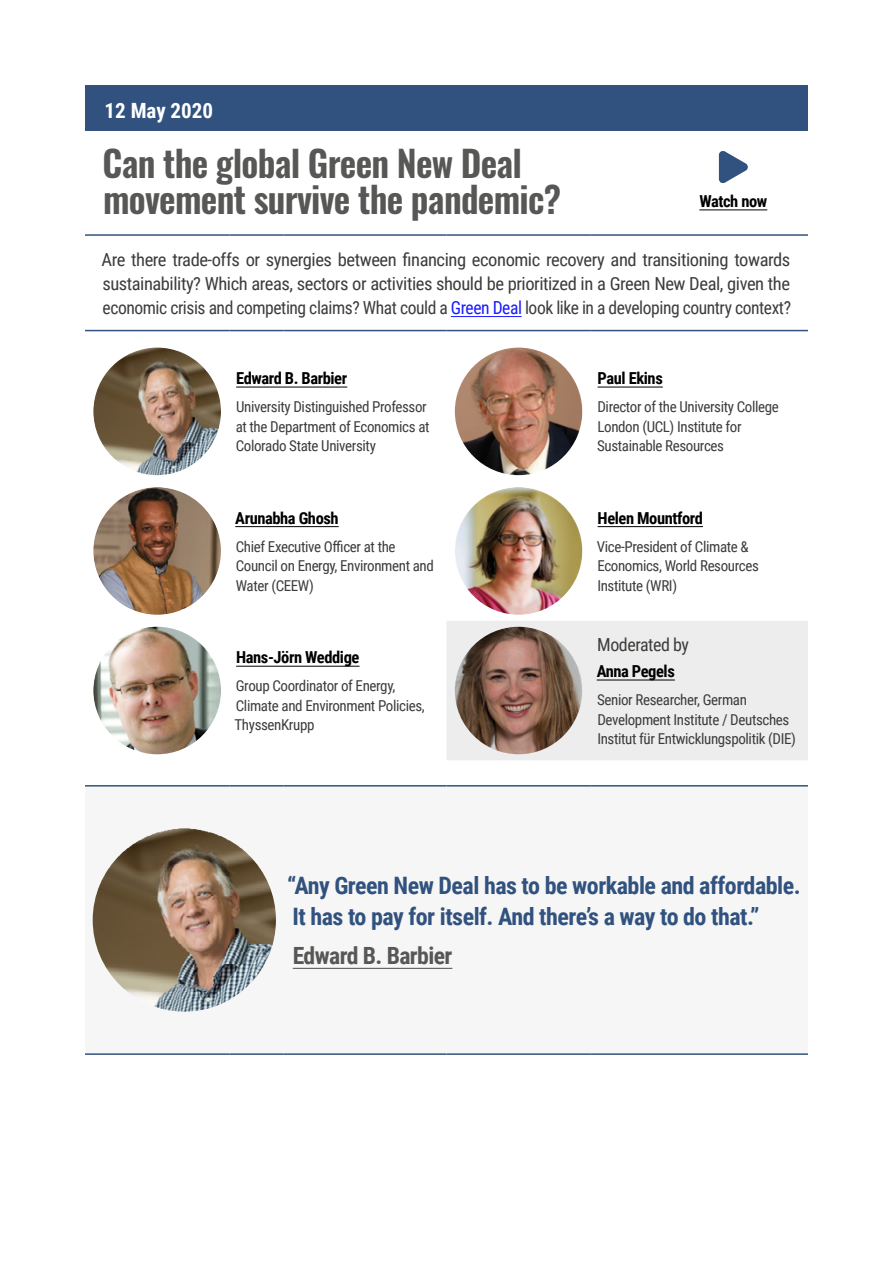
<style>
.page{position:relative;width:893px;height:1263px;background:#fff}
.page>*{position:absolute;margin:0;border:0;box-sizing:border-box;transform-origin:0 0}
.t1{font:600 36px/36px "Oswald";letter-spacing:-.02em;color:#575756}
.t2{font:700 24px/31.5px "Roboto Condensed";letter-spacing:-.02em;color:#31527f}
.t3{font:700 23.7px "Roboto Condensed";letter-spacing:-.025em;color:#575756}
.t4{font:700 21px "Roboto Condensed";color:#fff}
.t5{font:18px/24px "Roboto Condensed";letter-spacing:-.025em;color:#3c3c3b;text-align:justify}
.t6{font:700 16.5px "Roboto Condensed";letter-spacing:-.025em;color:#000}
.t7{font:15px/19.5px "Roboto Condensed";letter-spacing:-.025em;color:#3c3c3b}
.s1{color:#1a1aff}
</style>
<div class="page">
<div style="left:85px;top:85px;width:723px;height:46px;background:#31527f"></div>
<div style="left:447px;top:621px;width:361px;height:139px;background:#ededed"></div>
<div style="left:85px;top:786px;width:723px;height:226px;background:#f6f6f6"></div>
<hr style="left:85px;top:785px;width:144px;height:1px;background:#31527f">
<hr style="left:229px;top:785px;width:55px;height:1px;background:#31527f">
<hr style="left:284px;top:785px;width:162px;height:1px;background:#31527f">
<hr style="left:446px;top:785px;width:145px;height:1px;background:#31527f">
<hr style="left:591px;top:785px;width:217px;height:1px;background:#31527f">
<hr style="left:85px;top:1053px;width:144px;height:2px;background:#31527f">
<hr style="left:229px;top:1053px;width:55px;height:2px;background:#31527f">
<hr style="left:284px;top:1053px;width:162px;height:2px;background:#31527f">
<hr style="left:446px;top:1053px;width:145px;height:2px;background:#31527f">
<hr style="left:591px;top:1053px;width:217px;height:2px;background:#31527f">
<hr style="left:85px;top:234px;width:144px;height:2px;background:#31527f">
<hr style="left:229px;top:234px;width:55px;height:2px;background:#31527f">
<hr style="left:284px;top:234px;width:162px;height:2px;background:#31527f">
<hr style="left:446px;top:234px;width:145px;height:2px;background:#31527f">
<hr style="left:591px;top:234px;width:217px;height:2px;background:#31527f">
<hr style="left:85px;top:330px;width:144px;height:1px;background:#31527f">
<hr style="left:229px;top:330px;width:55px;height:1px;background:#31527f">
<hr style="left:284px;top:330px;width:162px;height:1px;background:#31527f">
<hr style="left:446px;top:330px;width:145px;height:1px;background:#31527f">
<hr style="left:591px;top:330px;width:217px;height:1px;background:#31527f">
<hr style="left:699px;top:210px;width:68px;height:1px;background:#000">
<svg style="left:718px;top:151px;width:30px;height:32px"></svg>
<hr style="left:451px;top:316px;width:71px;height:1px;background:#1a1aff">
<img style="left:93px;top:348px;width:128px;height:127px;border-radius:64px">
<hr style="left:236px;top:387px;width:111px;height:1px;background:#000">
<img style="left:455px;top:348px;width:127px;height:127px;border-radius:64px">
<hr style="left:598px;top:387px;width:65px;height:1px;background:#000">
<img style="left:93px;top:487px;width:128px;height:128px;border-radius:64px">
<hr style="left:235px;top:526px;width:104px;height:1px;background:#000">
<img style="left:455px;top:487px;width:127px;height:128px;border-radius:64px">
<hr style="left:598px;top:526px;width:105px;height:1px;background:#000">
<img style="left:93px;top:627px;width:128px;height:127px;border-radius:64px">
<hr style="left:236px;top:666px;width:123px;height:1px;background:#000">
<img style="left:455px;top:627px;width:127px;height:127px;border-radius:64px">
<hr style="left:597px;top:680px;width:78px;height:1px;background:#000">
<img style="left:93px;top:828px;width:183px;height:183px;border-radius:92px">
<hr style="left:293px;top:968px;width:159px;height:1px;background:#575756">
<h3 class="t4" style="left:105px;top:96px;width:110px">12 May 2020</h3>
<h1 class="t1" style="left:103px;top:147px;width:460px">Can the global Green New Deal movement survive the pandemic?</h1>
<p class="t6" style="left:699px;top:189px;width:69px">Watch now</p>
<p class="t5" style="left:102px;top:246px;width:691px">Are there trade-offs or synergies between financing economic recovery and transitioning towards sustainability? Which areas, sectors or activities should be prioritized in a Green New Deal, given the economic crisis and competing claims? What could a <span class="s1">Green Deal</span> look like in a developing country context?</p>
<p class="t6" style="left:236px;top:367px;width:113px">Edward B. Barbier</p>
<p class="t7" style="left:236px;top:396px;width:195px">University Distinguished Professor at the Department of Economics at<br>Colorado State University</p>
<p class="t6" style="left:235px;top:506px;width:105px">Arunabha Ghosh</p>
<p class="t7" style="left:236px;top:536px;width:200px">Chief Executive Officer at the<br>Council on Energy, Environment and<br>Water (CEEW)</p>
<p class="t6" style="left:236px;top:646px;width:125px">Hans-Jörn Weddige</p>
<p class="t7" style="left:235px;top:675px;width:192px">Group Coordinator of Energy,<br>Climate and Environment Policies,<br>ThyssenKrupp</p>
<p class="t6" style="left:598px;top:367px;width:67px">Paul Ekins</p>
<p class="t7" style="left:597px;top:396px;width:183px">Director of the University College<br>London (UCL) Institute for<br>Sustainable Resources</p>
<p class="t6" style="left:598px;top:506px;width:107px">Helen Mountford</p>
<p class="t7" style="left:597px;top:536px;width:164px">Vice-President of Climate &amp;<br>Economics, World Resources<br>Institute (WRI)</p>
<p class="t5" style="left:597px;top:631px;width:93px">Moderated by</p>
<p class="t6" style="left:597px;top:660px;width:80px">Anna Pegels</p>
<p class="t7" style="left:597px;top:689px;width:200px">Senior Researcher, German<br>Development Institute / Deutsches<br>Institut für Entwicklungspolitik (DIE)</p>
<h2 class="t2" style="left:287px;top:869px;width:515px">“Any Green New Deal has to be workable and affordable.<br>It has to pay for itself. And there’s a way to do that.”</h2>
<h3 class="t3" style="left:293px;top:939px;width:161px">Edward B. Barbier</h3>
</div>
